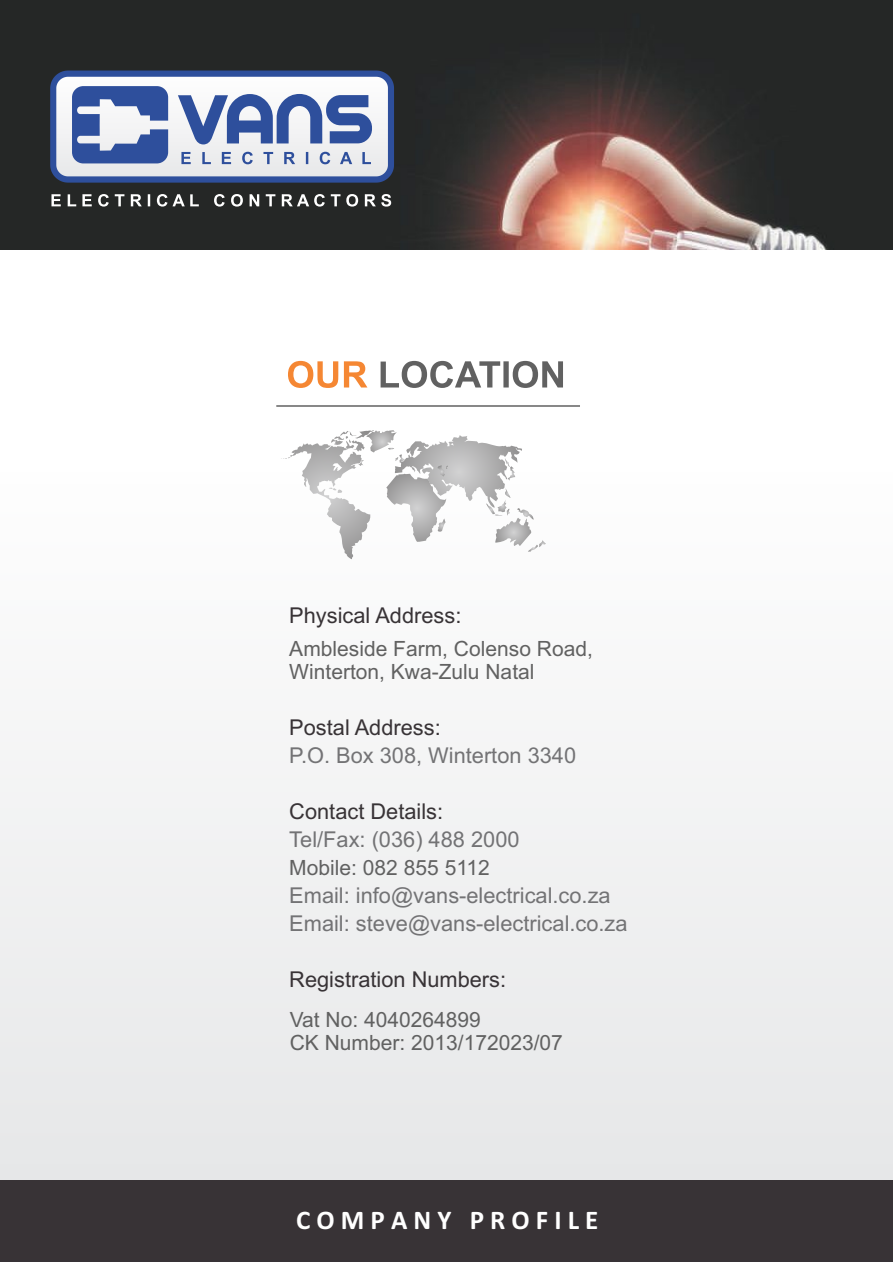
<style>
.page{position:relative;width:893px;height:1262px;background:#fff}
.page>*{position:absolute;margin:0;border:0;box-sizing:border-box;transform-origin:0 0}
.t1{font:700 27px "Calibri";color:#fff}
.t2{font:21.75px/28px "Arial";color:#737375}
.t3{font:21.75px "Arial";color:#383336}
.t4{font:21px/23.4px "Arial";color:#616161}
</style>
<div class="page">
<div style="left:0;top:1179px;width:893px;height:83px;background:#383336"></div>
<img style="left:0;top:0;width:893px;height:249px">
<svg style="left:51px;top:194px;width:340px;height:13px"></svg>
<svg style="left:50px;top:70px;width:344px;height:113px"></svg>
<div style="left:0;top:472px;width:893px;height:707px;background:#f2f2f3"></div>
<svg style="left:288px;top:361px;width:79px;height:27px"></svg>
<svg style="left:380px;top:361px;width:183px;height:27px"></svg>
<hr style="left:276px;top:405px;width:304px;height:2px;background:#616161">
<svg style="left:281px;top:430px;width:265px;height:129px"></svg>
<p class="t3" style="left:289px;top:606px;width:173px">Physical Address:</p>
<p class="t4" style="left:289px;top:638px;width:305px">Ambleside Farm, Colenso Road,<br>Winterton, Kwa-Zulu Natal</p>
<p class="t3" style="left:289px;top:718px;width:153px">Postal Address:</p>
<p class="t2" style="left:289px;top:743px;width:288px">P.O. Box 308, Winterton 3340</p>
<p class="t3" style="left:289px;top:802px;width:155px">Contact Details:</p>
<p class="t2" style="left:289px;top:827px;width:232px">Tel/Fax: (036) 488 2000</p>
<p class="t4" style="left:289px;top:857px;width:202px">Mobile: 082 855 5112</p>
<p class="t2" style="left:289px;top:883px;width:340px">Email: info@vans-electrical.co.za<br>Email: steve@vans-electrical.co.za</p>
<p class="t3" style="left:289px;top:970px;width:218px">Registration Numbers:</p>
<p class="t4" style="left:290px;top:1009px;width:275px">Vat No: 4040264899<br>CK Number: 2013/172023/07</p>
<p class="t1" style="left:296px;top:1209px;width:304px">C O M P A N Y P R O F I L E</p>
</div>
